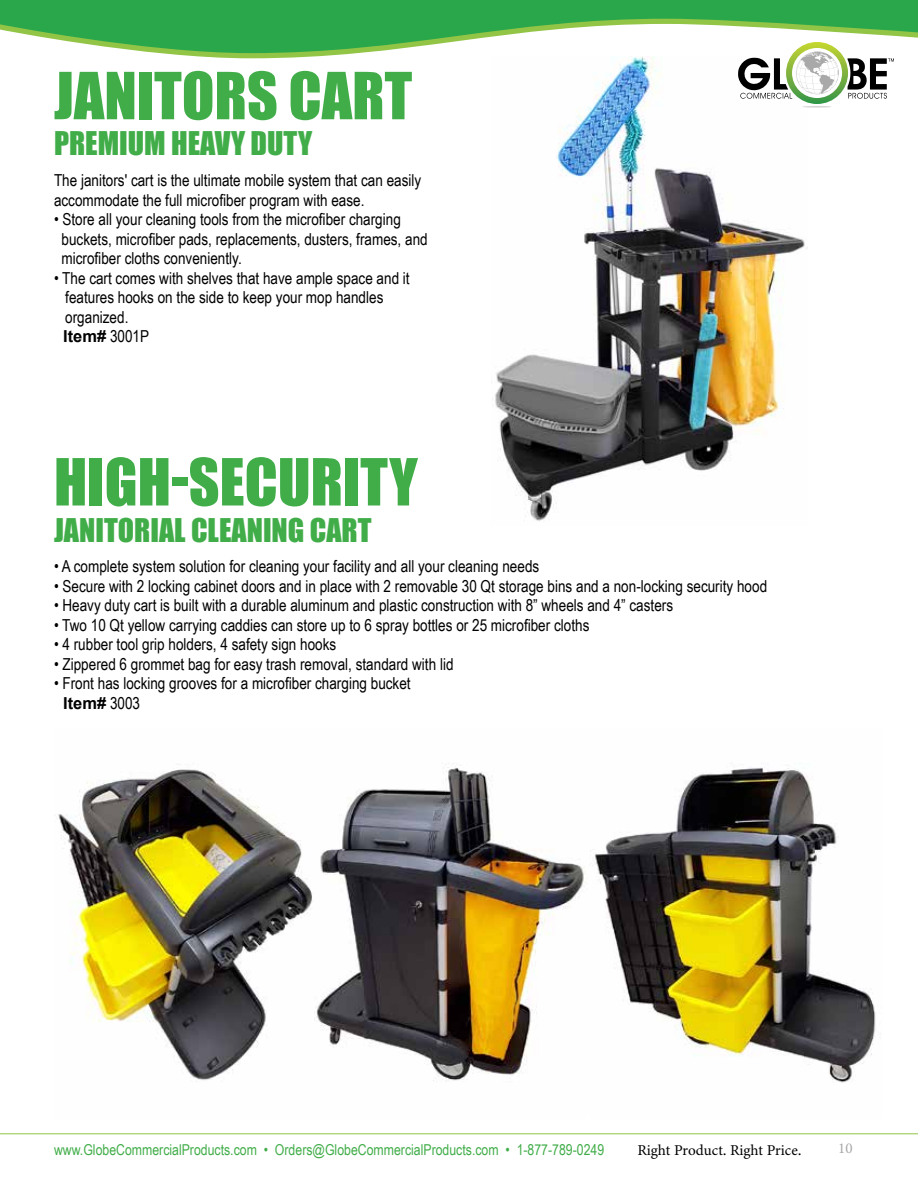
<style>
.page{position:relative;width:918px;height:1188px;background:#fff}
.page>*{position:absolute;margin:0;border:0;box-sizing:border-box;transform-origin:0 0}
.t1{font:60px "Impact";color:#41ad49}
.t2{font:30px "Impact";color:#41ad49}
.t3{font:16.5px/19.5px "Arial Narrow";color:#000}
.t4{font:700 16.5px "Arial";color:#000}
.t5{font:15px "Arial Narrow";color:#41ad49}
.t6{font:15px "Minion Variable Concept";letter-spacing:-.005em;color:#000}
.t7{font:15px "Minion Pro";color:#a7a8a9}
.s1{font-family:"Arial Narrow";font-weight:400}
</style>
<div class="page">
<svg style="left:160px;top:53px;width:495px;height:5px"></svg>
<svg style="left:0;top:0;width:918px;height:53px;fill:#29a74a"></svg>
<img style="left:492px;top:57px;width:316px;height:465px">
<hr style="left:0;top:1134px;width:918px;height:1px;background:#92c446">
<svg style="left:738px;top:42px;width:156px;height:66px"></svg>
<img style="left:58px;top:764px;width:255px;height:316px">
<img style="left:314px;top:764px;width:272px;height:317px">
<img style="left:590px;top:767px;width:286px;height:316px">
<h1 class="t1" style="left:54px;top:49px;width:360px">JANITORS CART</h1>
<h2 class="t2" style="left:54px;top:120px;width:260px">PREMIUM HEAVY DUTY</h2>
<p class="t3" style="left:54px;top:170px;width:369px">The janitors' cart is the ultimate mobile system that can easily accommodate the full microfiber program with ease.</p>
<p class="t3" style="left:62px;top:209px;width:368px;text-indent:-8px">• Store all your cleaning tools from the microfiber charging buckets, microfiber pads, replacements, dusters, frames, and microfiber cloths conveniently.</p>
<p class="t3" style="left:65px;top:268px;width:346px;text-indent:-11px">• The cart comes with shelves that have ample space and it features hooks on the side to keep your mop handles organized.</p>
<p class="t4" style="left:63px;top:325px;width:87px">Item# <span class="s1">3001P</span></p>
<h1 class="t1" style="left:54px;top:435px;width:365px">HIGH-SECURITY</h1>
<h2 class="t2" style="left:54px;top:506px;width:319px">JANITORIAL CLEANING CART</h2>
<p class="t3" style="left:54px;top:556px;width:487px">• A complete system solution for cleaning your facility and all your cleaning needs</p>
<p class="t3" style="left:54px;top:576px;width:715px">• Secure with 2 locking cabinet doors and in place with 2 removable 30 Qt storage bins and a non-locking security hood</p>
<p class="t3" style="left:54px;top:595px;width:621px">• Heavy duty cart is built with a durable aluminum and plastic construction with 8” wheels and 4” casters</p>
<p class="t3" style="left:54px;top:615px;width:537px">• Two 10 Qt yellow carrying caddies can store up to 6 spray bottles or 25 microfiber cloths</p>
<p class="t3" style="left:54px;top:634px;width:284px">• 4 rubber tool grip holders, 4 safety sign hooks</p>
<p class="t3" style="left:54px;top:654px;width:401px">• Zippered 6 grommet bag for easy trash removal, standard with lid</p>
<p class="t3" style="left:54px;top:673px;width:358px">• Front has locking grooves for a microfiber charging bucket</p>
<p class="t4" style="left:63px;top:692px;width:78px">Item# <span class="s1">3003</span></p>
<p class="t5" style="left:54px;top:1139px;width:552px">www.GlobeCommercialProducts.com • Orders@GlobeCommercialProducts.com • 1-877-789-0249</p>
<p class="t6" style="left:637px;top:1140px;width:165px">Right Product. Right Price.</p>
<p class="t7" style="left:838px;top:1138px;width:16px">10</p>
</div>
